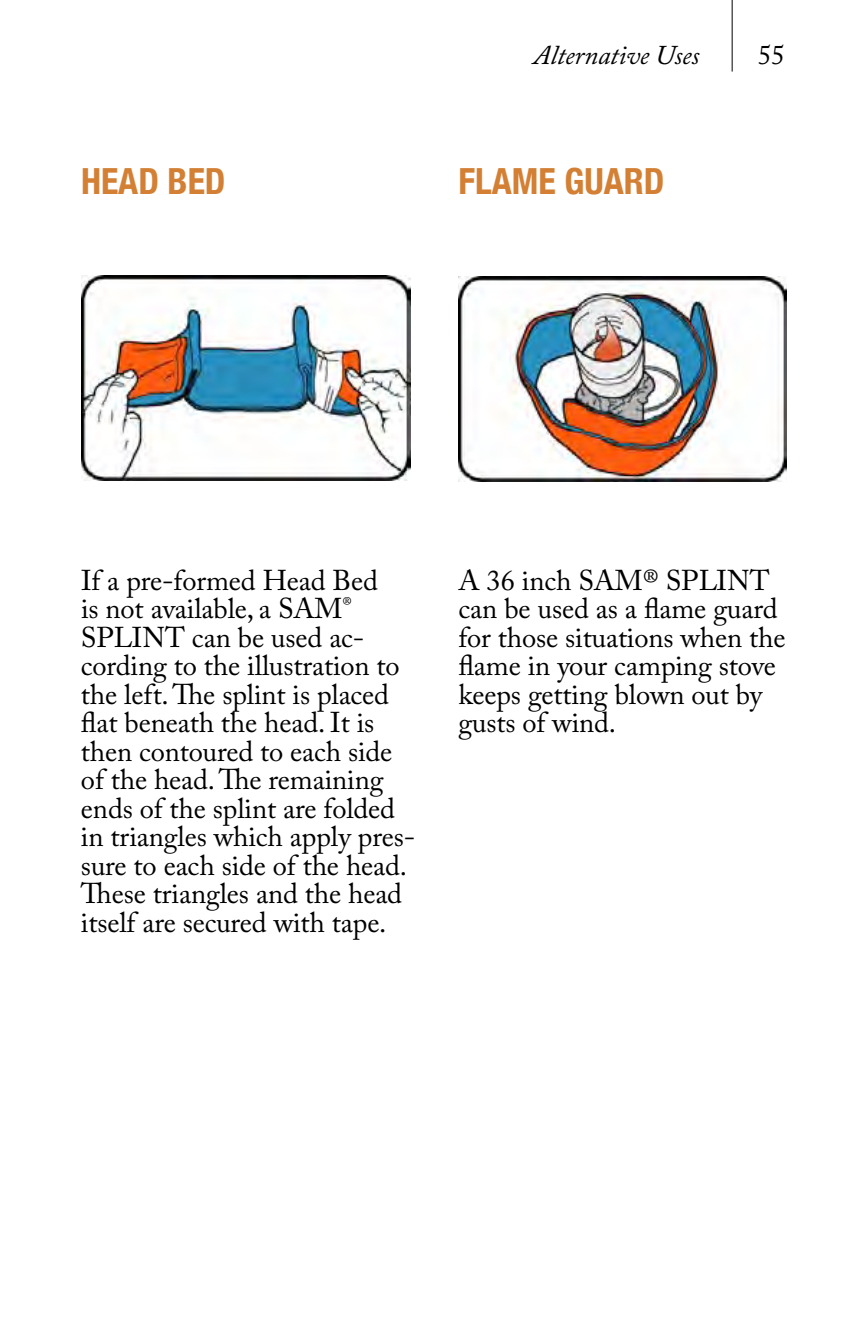
<style>
.page{position:relative;width:864px;height:1323px;background:#fff}
.page>*{position:absolute;margin:0;border:0;box-sizing:border-box;transform-origin:0 0}
.t1{font:700 condensed 36px "Helvetica Neue";color:#d38034}
.t2{font:28.5px/28.5px "Adobe Caslon Pro";letter-spacing:-.005em;color:#000}
.t3{font:italic 27px "Adobe Caslon Pro";letter-spacing:-.005em;color:#000}
.t4{font:27px "Adobe Caslon Pro";color:#000}
</style>
<div class="page">
<hr style="left:732px;top:0;width:1px;height:72px;background:#000">
<img style="left:81px;top:276px;width:329px;height:205px">
<img style="left:458px;top:277px;width:329px;height:205px">
<p class="t1" style="left:81px;top:159px;width:146px">HEAD BED</p>
<p class="t3" style="left:534px;top:39px;width:167px">Alternative Uses</p>
<p class="t1" style="left:458px;top:159px;width:208px">FLAME GUARD</p>
<p class="t4" style="left:758px;top:39px;width:28px">55</p>
<p class="t2" style="left:81px;top:566px;width:336px">If a pre-formed Head Bed<br>is not available, a SAM<sup>®<br></sup>SPLINT can be used ac&shy;cording to the illustration to the left. The splint is placed flat beneath the head. It is then contoured to each side of the head. The remaining ends of the splint are folded in triangles which apply pres&shy;sure to each side of the head.<br>These triangles and the head itself are secured with tape.</p>
<p class="t2" style="left:458px;top:566px;width:329px">A 36 inch SAM® SPLINT can be used as a flame guard for those situations when the flame in your camping stove keeps getting blown out by gusts of wind.</p>
</div>
